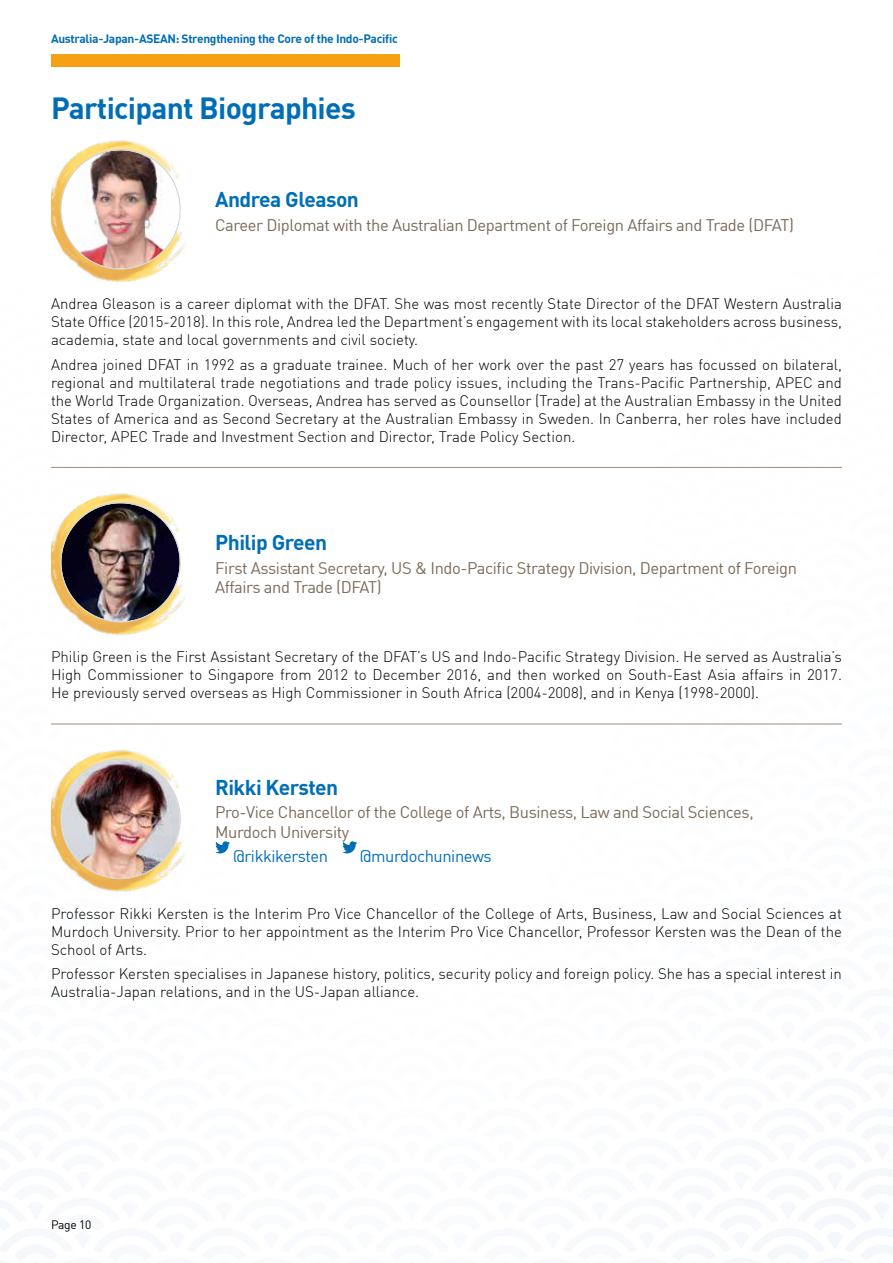
<style>
.page{position:relative;width:893px;height:1263px;background:#fff}
.page>*{position:absolute;margin:0;border:0;box-sizing:border-box;transform-origin:0 0}
.t1{font:700 30px "DIN Offc";letter-spacing:-.025em;color:#006eb7}
.t2{font:700 21px "DIN Offc";letter-spacing:-.025em;color:#006eb7}
.t3{font:16.5px/19.5px "DIN Offc";letter-spacing:-.025em;color:#7b6a58}
.t4{font:16.5px "DIN Offc";letter-spacing:-.025em;color:#006eb7}
.t5{font:300 15px/18px "DIN Offc";color:#000;text-align:justify}
.t6{font:700 12px "DIN Offc";letter-spacing:-.025em;color:#006eb7}
.t7{font:12px "DIN Offc";letter-spacing:-.025em;color:#000}
</style>
<div class="page">
<img style="left:51px;top:493px;width:134px;height:142px">
<img style="left:61px;top:503px;width:119px;height:118px;border-radius:59px">
<hr style="left:51px;top:467px;width:791px;height:1px;background:#a48a7a">
<hr style="left:51px;top:724px;width:791px;height:1px;background:#a48a7a">
<img style="left:51px;top:140px;width:134px;height:142px">
<img style="left:61px;top:150px;width:119px;height:118px;border-radius:59px">
<img style="left:51px;top:750px;width:134px;height:142px">
<img style="left:61px;top:760px;width:119px;height:118px;border-radius:59px">
<svg style="left:215px;top:841px;width:15px;height:12px"></svg>
<svg style="left:342px;top:841px;width:15px;height:12px"></svg>
<div style="left:51px;top:54px;width:349px;height:13px;background:#f6a015"></div>
<p class="t6" style="left:51px;top:31px;width:348px">Australia-Japan-ASEAN: Strengthening the Core of the Indo-Pacific</p>
<h1 class="t1" style="left:51px;top:89px;width:306px">Participant Biographies</h1>
<h2 class="t2" style="left:215px;top:185px;width:145px">Andrea Gleason</h2>
<p class="t3" style="left:215px;top:214px;width:580px">Career Diplomat with the Australian Department of Foreign Affairs and Trade (DFAT)</p>
<p class="t5" style="left:51px;top:295px;width:792px">Andrea Gleason is a career diplomat with the DFAT. She was most recently State Director of the DFAT Western Australia State Office (2015-2018). In this role, Andrea led the Department’s engagement with its local stakeholders across business, academia, state and local governments and civil society.</p>
<p class="t5" style="left:51px;top:355px;width:792px">Andrea joined DFAT in 1992 as a graduate trainee. Much of her work over the past 27 years has focussed on bilateral, regional and multilateral trade negotiations and trade policy issues, including the Trans-Pacific Partnership, APEC and the World Trade Organization. Overseas, Andrea has served as Counsellor (Trade) at the Australian Embassy in the United States of America and as Second Secretary at the Australian Embassy in Sweden. In Canberra, her roles have included Director, APEC Trade and Investment Section and Director, Trade Policy Section.</p>
<h2 class="t2" style="left:215px;top:529px;width:114px">Philip Green</h2>
<p class="t3" style="left:215px;top:558px;width:583px">First Assistant Secretary, US &amp; Indo-Pacific Strategy Division, Department of Foreign<br>Affairs and Trade (DFAT)</p>
<p class="t5" style="left:51px;top:647px;width:792px">Philip Green is the First Assistant Secretary of the DFAT’s US and Indo-Pacific Strategy Division. He served as Australia’s High Commissioner to Singapore from 2012 to December 2016, and then worked on South-East Asia affairs in 2017.<br>He previously served overseas as High Commissioner in South Africa (2004-2008), and in Kenya (1998-2000).</p>
<h2 class="t2" style="left:215px;top:773px;width:124px">Rikki Kersten</h2>
<p class="t3" style="left:215px;top:802px;width:540px">Pro-Vice Chancellor of the College of Arts, Business, Law and Social Sciences,<br>Murdoch University</p>
<p class="t4" style="left:233px;top:845px;width:96px">@rikkikersten</p>
<p class="t4" style="left:360px;top:845px;width:133px">@murdochuninews</p>
<p class="t5" style="left:51px;top:904px;width:792px">Professor Rikki Kersten is the Interim Pro Vice Chancellor of the College of Arts, Business, Law and Social Sciences at Murdoch University. Prior to her appointment as the Interim Pro Vice Chancellor, Professor Kersten was the Dean of the School of Arts.</p>
<p class="t5" style="left:51px;top:964px;width:792px">Professor Kersten specialises in Japanese history, politics, security policy and foreign policy. She has a special interest in<br>Australia-Japan relations, and in the US-Japan alliance.</p>
<p class="t7" style="left:51px;top:1217px;width:42px">Page 10</p>
</div>
